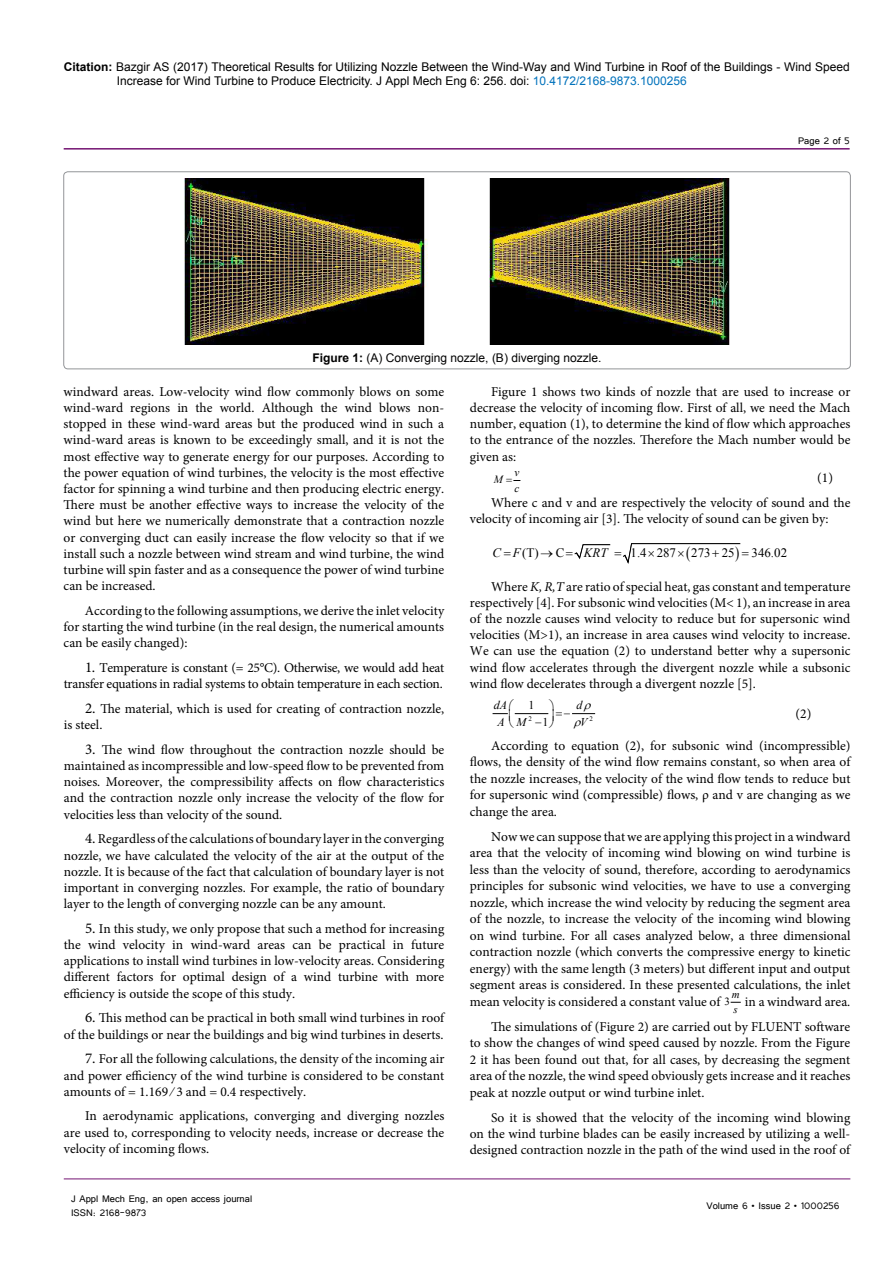
<style>
.page{position:relative;width:893px;height:1263px;background:#fff}
.page>*{position:absolute;margin:0;border:0;box-sizing:border-box;transform-origin:0 0}
.t1{font:13.5px/16.2px "Minion Pro";color:#000;text-align:justify}
.t2{font:13.5px/16.2px "Minion Pro";letter-spacing:-.02em;color:#000;text-align:right}
.t3{font:12.9px "Times New Roman";color:#000}
.t4{font:italic 12.9px "Times New Roman";color:#000}
.t5{font:12px/14.4px "Arial";color:#000}
.t6{font:12px/14.4px "Tunga";color:#000}
.t7{font:italic 11.85px "Times New Roman";color:#000}
.t8{font:11.85px "Times New Roman";color:#000}
.t9{font:italic 11.1px "Times New Roman";color:#000}
.t10{font:italic 10.95px/15.5px "Times New Roman";color:#000}
.t11{font:6.9px "Times New Roman";color:#000}
.s1{font-weight:700}
.s2{color:#0072bc}
.s3{font-size:15px}
.s4{font-style:italic}
.s5{font-family:"Times New Roman";font-size:10.95px}
</style>
<div class="page">
<hr style="left:64px;top:1179px;width:786px;height:1px;background:#741472">
<hr style="left:64px;top:148px;width:786px;height:2px;background:#741472">
<hr style="left:515px;top:713px;width:33px;height:1px;background:#000">
<div style="left:64px;top:172px;width:786px;height:197px;border:1px solid #939598;border-radius:4px"></div>
<img style="left:184px;top:178px;width:546px;height:167px">
<svg style="left:574px;top:543px;width:167px;height:20px"></svg>
<svg style="left:493px;top:713px;width:15px;height:2px"></svg>
<svg style="left:572px;top:713px;width:23px;height:2px"></svg>
<p class="t5" style="left:117px;top:60px;width:734px;text-indent:-53px"><span class="s1">Citation:</span> Bazgir AS (2017) Theoretical Results for Utilizing Nozzle Between the Wind-Way and Wind Turbine in Roof of the Buildings - Wind Speed<br>Increase for Wind Turbine to Produce Electricity. J Appl Mech Eng 6: 256. doi: <span class="s2">10.4172/2168-9873.1000256</span></p>
<p class="t5" style="left:313px;top:351px;width:290px"><span class="s1">Figure 1:</span> (A) Converging nozzle, (B) diverging nozzle.</p>
<p class="t6" style="left:798px;top:133px;width:54px">Page 2 of 5</p>
<p class="t1" style="left:64px;top:383px;width:382px">windward areas. Low-velocity wind flow commonly blows on some wind-ward regions in the world. Although the wind blows non&shy;stopped in these wind-ward areas but the produced wind in such a wind-ward areas is known to be exceedingly small, and it is not the most effective way to generate energy for our purposes. According to the power equation of wind turbines, the velocity is the most effective factor for spinning a wind turbine and then producing electric energy.<br>There must be another effective ways to increase the velocity of the wind but here we numerically demonstrate that a contraction nozzle or converging duct can easily increase the flow velocity so that if we install such a nozzle between wind stream and wind turbine, the wind turbine will spin faster and as a consequence the power of wind turbine can be increased.</p>
<p class="t1" style="left:64px;top:602px;width:382px;text-indent:21px">According to the following assumptions, we derive the inlet velocity for starting the wind turbine (in the real design, the numerical amounts can be easily changed):</p>
<p class="t2" style="left:64px;top:660px;width:382px"><span class="s3">1.</span> Temperature is constant (= 25°C). Otherwise, we would add heat transfer equations in radial systems to obtain temperature in each section.</p>
<p class="t1" style="left:64px;top:701px;width:382px;text-indent:21px"><span class="s3">2.</span> The material, which is used for creating of contraction nozzle, is steel.</p>
<p class="t1" style="left:64px;top:741px;width:382px;text-indent:21px"><span class="s3">3.</span> The wind flow throughout the contraction nozzle should be maintained as incompressible and low-speed flow to be prevented from noises. Moreover, the compressibility affects on flow characteristics and the contraction nozzle only increase the velocity of the flow for velocities less than velocity of the sound.</p>
<p class="t1" style="left:64px;top:831px;width:382px;text-indent:21px"><span class="s3">4.</span> Regardless of the calculations of boundary layer in the converging nozzle, we have calculated the velocity of the air at the output of the nozzle. It is because of the fact that calculation of boundary layer is not important in converging nozzles. For example, the ratio of boundary layer to the length of converging nozzle can be any amount.</p>
<p class="t1" style="left:64px;top:920px;width:382px;text-indent:21px"><span class="s3">5.</span> In this study, we only propose that such a method for increasing the wind velocity in wind-ward areas can be practical in future applications to install wind turbines in low-velocity areas. Considering different factors for optimal design of a wind turbine with more efficiency is outside the scope of this study.</p>
<p class="t1" style="left:64px;top:1010px;width:382px;text-align:right"><span class="s3">6.</span> This method can be practical in both small wind turbines in roof<br>of the buildings or near the buildings and big wind turbines in deserts.</p>
<p class="t1" style="left:64px;top:1051px;width:382px;text-indent:21px"><span class="s3">7.</span> For all the following calculations, the density of the incoming air and power efficiency of the wind turbine is considered to be constant amounts of = 1.169 ⁄ 3 and = 0.4 respectively.</p>
<p class="t1" style="left:64px;top:1108px;width:382px;text-indent:21px">In aerodynamic applications, converging and diverging nozzles are used to, corresponding to velocity needs, increase or decrease the velocity of incoming flows.</p>
<p class="t6" style="left:71px;top:1190px;width:183px">J Appl Mech Eng, an open access journal<br>ISSN: 2168-9873</p>
<p class="t1" style="left:470px;top:383px;width:382px;text-indent:21px">Figure 1 shows two kinds of nozzle that are used to increase or decrease the velocity of incoming flow. First of all, we need the Mach number, equation (1), to determine the kind of flow which approaches to the entrance of the nozzles. Therefore the Mach number would be given as:</p>
<p class="t9" style="left:514px;top:465px;width:6px">v</p>
<p class="t9" style="left:494px;top:472px;width:11px">M</p>
<p class="t9" style="left:514px;top:480px;width:6px">c</p>
<p class="t1" style="left:491px;top:466px;width:361px;line-height:24.8px;text-indent:326px">(1)<br>Where c and v and are respectively the velocity of sound and the</p>
<p class="t1" style="left:470px;top:511px;width:360px">velocity of incoming air [3]. The velocity of sound can be given by:</p>
<p class="t3" style="left:493px;top:544px;width:73px"><span class="s4">C F</span>(T) C</p>
<p class="t4" style="left:584px;top:544px;width:25px">KRT</p>
<p class="t3" style="left:631px;top:544px;width:106px">1.4 287 273 25</p>
<p class="t3" style="left:752px;top:544px;width:37px">346.02</p>
<p class="t1" style="left:470px;top:578px;width:382px;text-indent:21px">Where <span class="s4">K, R,T</span> are ratio of special heat, gas constant and temperature respectively [4]. For subsonic wind velocities (M&lt; 1), an increase in area of the nozzle causes wind velocity to reduce but for supersonic wind velocities (M&gt;1), an increase in area causes wind velocity to increase.<br>We can use the equation (2) to understand better why a supersonic wind flow accelerates through the divergent nozzle while a subsonic wind flow decelerates through a divergent nozzle [5].</p>
<p class="t11" style="left:529px;top:714px;width:5px">2</p>
<p class="t11" style="left:590px;top:714px;width:5px">2</p>
<p class="t7" style="left:494px;top:697px;width:15px">dA</p>
<p class="t7" style="left:576px;top:697px;width:7px">d</p>
<p class="t7" style="left:497px;top:714px;width:30px">A M</p>
<p class="t7" style="left:580px;top:714px;width:9px">V</p>
<p class="t1" style="left:470px;top:737px;width:382px;text-indent:21px">According to equation (2), for subsonic wind (incompressible) flows, the density of the wind flow remains constant, so when area of the nozzle increases, the velocity of the wind flow tends to reduce but for supersonic wind (compressible) flows, ρ and v are changing as we change the area.</p>
<p class="t1" style="left:470px;top:828px;width:382px;text-indent:21px">Now we can suppose that we are applying this project in a windward area that the velocity of incoming wind blowing on wind turbine is less than the velocity of sound, therefore, according to aerodynamics principles for subsonic wind velocities, we have to use a converging nozzle, which increase the wind velocity by reducing the segment area of the nozzle, to increase the velocity of the incoming wind blowing on wind turbine. For all cases analyzed below, a three dimensional contraction nozzle (which converts the compressive energy to kinetic energy) with the same length (3 meters) but different input and output segment areas is considered. In these presented calculations, the inlet mean velocity is considered a constant value of <span class="s5">3</span></p>
<p class="t8" style="left:529px;top:697px;width:7px">1</p>
<p class="t1" style="left:796px;top:706px;width:17px">(2)</p>
<p class="t8" style="left:535px;top:714px;width:15px">−1</p>
<p class="t10" style="left:732px;top:986px;width:9px">m s</p>
<p class="t1" style="left:491px;top:989px;width:361px;line-height:25px;text-align:right">in a windward area.<br>The simulations of (Figure 2) are carried out by FLUENT software</p>
<p class="t1" style="left:470px;top:1034px;width:382px">to show the changes of wind speed caused by nozzle. From the Figure 2 it has been found out that, for all cases, by decreasing the segment area of the nozzle, the wind speed obviously gets increase and it reaches peak at nozzle output or wind turbine inlet.</p>
<p class="t1" style="left:470px;top:1109px;width:382px;text-indent:21px">So it is showed that the velocity of the incoming wind blowing on the wind turbine blades can be easily increased by utilizing a well&shy;designed contraction nozzle in the path of the wind used in the roof of</p>
<p class="t6" style="left:706px;top:1197px;width:134px">Volume 6 • Issue 2 • 1000256</p>
</div>
